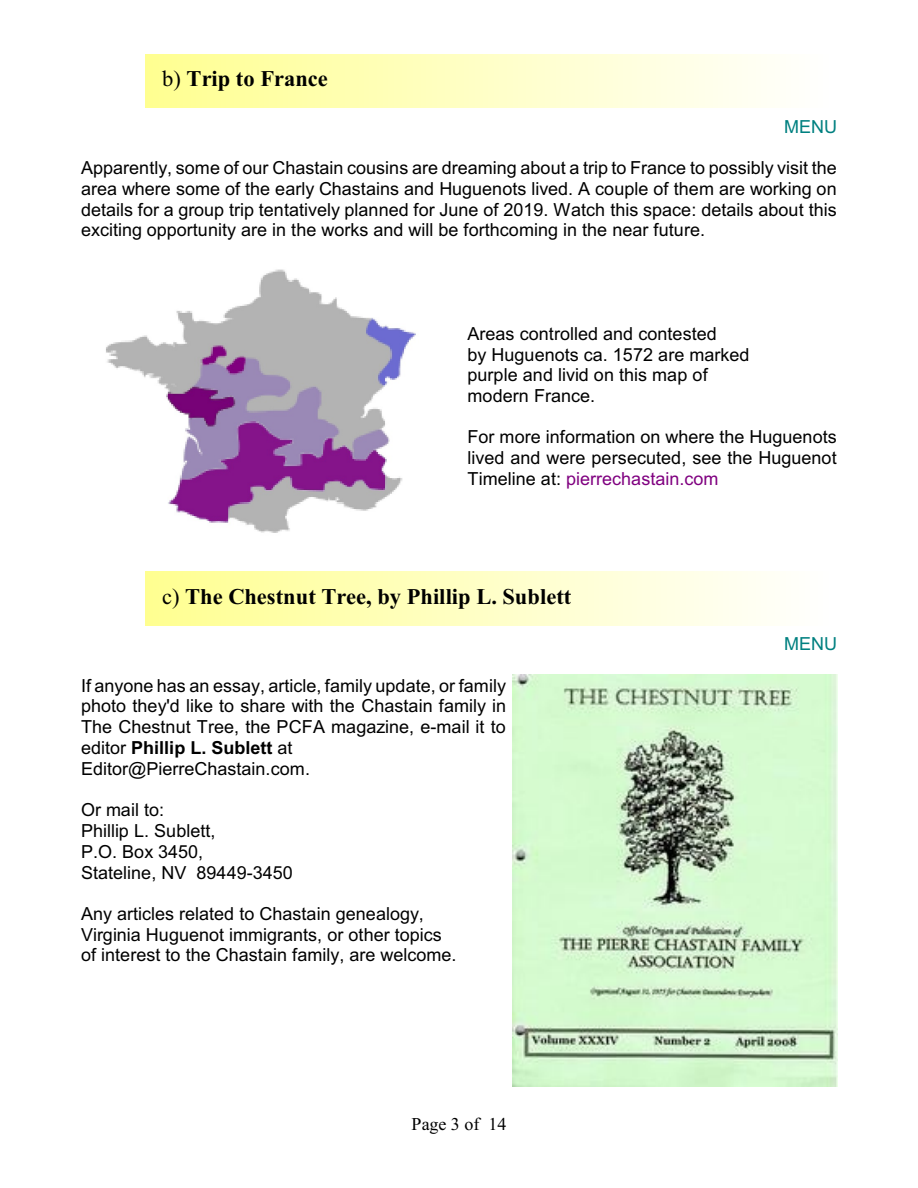
<style>
.page{position:relative;width:918px;height:1188px;background:#fff}
.page>*{position:absolute;margin:0;border:0;box-sizing:border-box;transform-origin:0 0}
.t1{font:700 22.5px "Times New Roman";color:#000}
.t2{font:18px/20.7px "Arial";color:#000}
.t3{font:18px "Times New Roman";color:#000}
.t4{font:18px "Arial";color:#008080}
.s1{font-weight:400}
.s2{color:#800080}
.s3{font-weight:700}
</style>
<div class="page">
<img style="left:106px;top:269px;width:310px;height:264px">
<img style="left:513px;top:675px;width:324px;height:412px">
<p class="t1" style="left:162px;top:71px;width:167px"><span class="s1">b)</span> Trip to France</p>
<p class="t4" style="left:784px;top:120px;width:54px">MENU</p>
<p class="t2" style="left:81px;top:159px;width:757px;text-align:justify">Apparently, some of our Chastain cousins are dreaming about a trip to France to possibly visit the area where some of the early Chastains and Huguenots lived. A couple of them are working on details for a group trip tentatively planned for June of 2019. Watch this space: details about this exciting opportunity are in the works and will be forthcoming in the near future.</p>
<p class="t2" style="left:468px;top:325px;width:283px">Areas controlled and contested<br>by Huguenots ca. 1572 are marked purple and livid on this map of modern France.</p>
<p class="t2" style="left:468px;top:428px;width:371px;text-align:justify">For more information on where the Huguenots lived and were persecuted, see the Huguenot Timeline at: <span class="s2">pierrechastain.com</span></p>
<p class="t1" style="left:162px;top:589px;width:411px"><span class="s1">c)</span> The Chestnut Tree, by Phillip L. Sublett</p>
<p class="t2" style="left:81px;top:677px;width:427px">If anyone has an essay, article, family update, or family photo they'd like to share with the Chastain family in The Chestnut Tree, the PCFA magazine, e-mail it to editor <span class="s3">Phillip L. Sublett</span> at Editor@PierreChastain.com.</p>
<p class="t2" style="left:81px;top:801px;width:214px">Or mail to:<br>Phillip L. Sublett,<br>P.O. Box 3450,<br>Stateline, NV 89449-3450</p>
<p class="t2" style="left:81px;top:905px;width:377px">Any articles related to Chastain genealogy,<br>Virginia Huguenot immigrants, or other topics of interest to the Chastain family, are welcome.</p>
<p class="t3" style="left:412px;top:1117px;width:96px">Page 3 of 14</p>
<p class="t4" style="left:784px;top:637px;width:54px">MENU</p>
</div>
